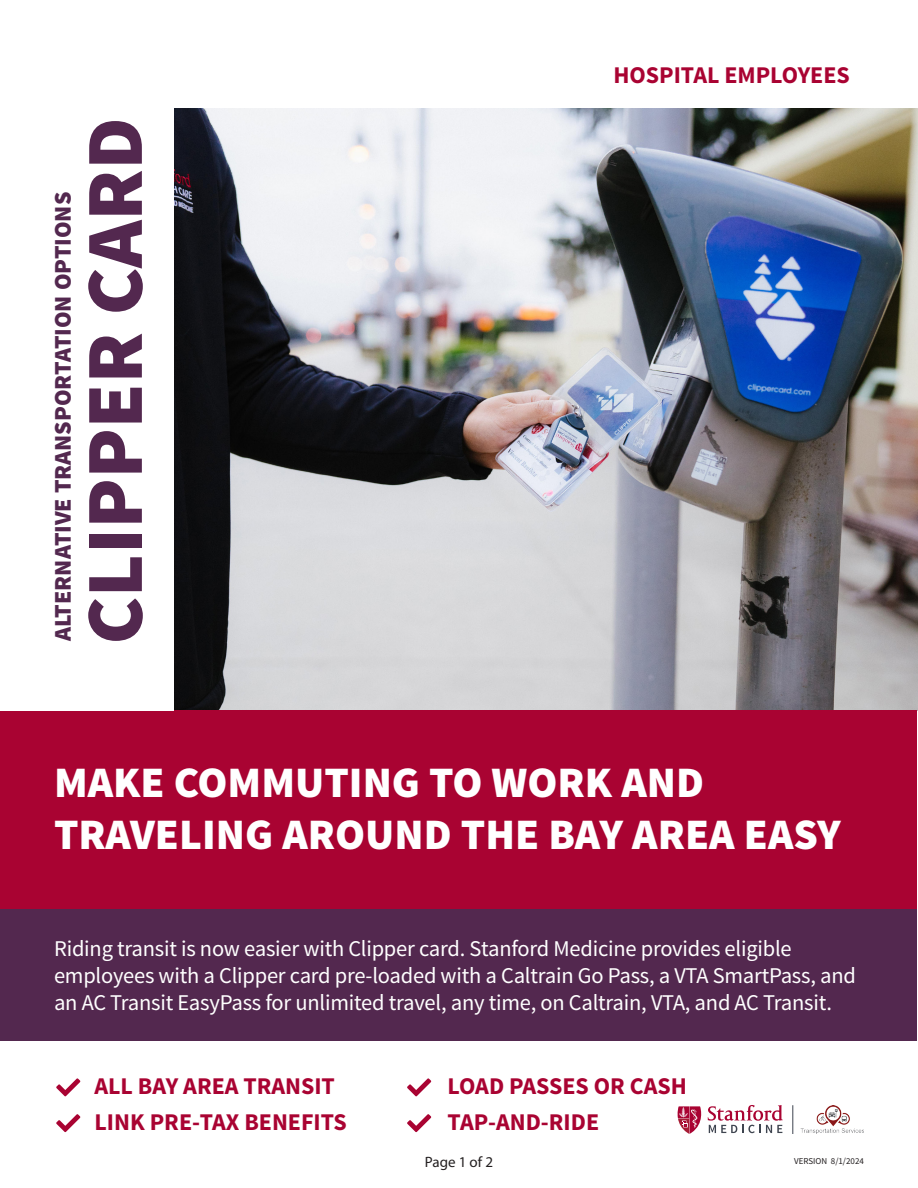
<style>
.page{position:relative;width:918px;height:1188px;background:#fff}
.page>*{position:absolute;margin:0;border:0;box-sizing:border-box;transform-origin:0 0}
.t1{font:900 81px "Source Sans Pro";color:#53284f}
.t2{font:900 43.5px/52.2px "Source Sans Pro";color:#fff}
.t3{font:700 24px "Source Sans Pro";color:#a90332}
.t4{font:900 24px "Source Sans Pro";color:#53284f}
.t5{font:22.5px "Source Sans Pro";letter-spacing:-.01em;color:#fff}
.t6{font:15px "Myriad Pro";color:#231f20}
.t7{font:9px "Source Sans Pro";color:#231f20}
</style>
<div class="page">
<div style="left:1px;top:908px;width:916px;height:134px;background:#53284f"></div>
<div style="left:1px;top:1041px;width:916px;height:147px;background:#fff"></div>
<img style="left:174px;top:108px;width:743px;height:603px">
<div style="left:1px;top:711px;width:916px;height:198px;background:#a90332"></div>
<svg style="left:407px;top:1078px;width:24px;height:18px"></svg>
<svg style="left:407px;top:1114px;width:24px;height:18px"></svg>
<svg style="left:56px;top:1078px;width:24px;height:18px"></svg>
<svg style="left:56px;top:1114px;width:24px;height:18px"></svg>
<img style="left:792px;top:1105px;width:72px;height:29px">
<svg style="left:678px;top:1105px;width:105px;height:29px"></svg>
<svg style="left:793px;top:1105px;width:1px;height:29px"></svg>
<p class="t4" style="left:47px;top:641px;width:451px;rotate:-90deg">ALTERNATIVE TRANSPORTATION OPTIONS</p>
<p class="t1" style="left:62px;top:644px;width:528px;rotate:-90deg">CLIPPER CARD</p>
<p class="t3" style="left:613px;top:59px;width:238px">HOSPITAL EMPLOYEES</p>
<p class="t2" style="left:54px;top:758px;width:788px">MAKE COMMUTING TO WORK AND<br>TRAVELING AROUND THE BAY AREA EASY</p>
<p class="t5" style="left:54px;top:934px;width:739px">Riding transit is now easier with Clipper card. Stanford Medicine provides eligible</p>
<p class="t5" style="left:54px;top:961px;width:803px">employees with a Clipper card pre-loaded with a Caltrain Go Pass, a VTA SmartPass, and</p>
<p class="t5" style="left:54px;top:988px;width:779px">an AC Transit EasyPass for unlimited travel, any time, on Caltrain, VTA, and AC Transit.</p>
<p class="t3" style="left:94px;top:1071px;width:242px">ALL BAY AREA TRANSIT</p>
<p class="t3" style="left:94px;top:1107px;width:254px">LINK PRE-TAX BENEFITS</p>
<p class="t3" style="left:448px;top:1071px;width:241px">LOAD PASSES OR CASH</p>
<p class="t3" style="left:448px;top:1107px;width:153px">TAP-AND-RIDE</p>
<p class="t6" style="left:425px;top:1152px;width:70px">Page 1 of 2</p>
<p class="t7" style="left:794px;top:1155px;width:71px">VERSION 8/1/2024</p>
</div>
